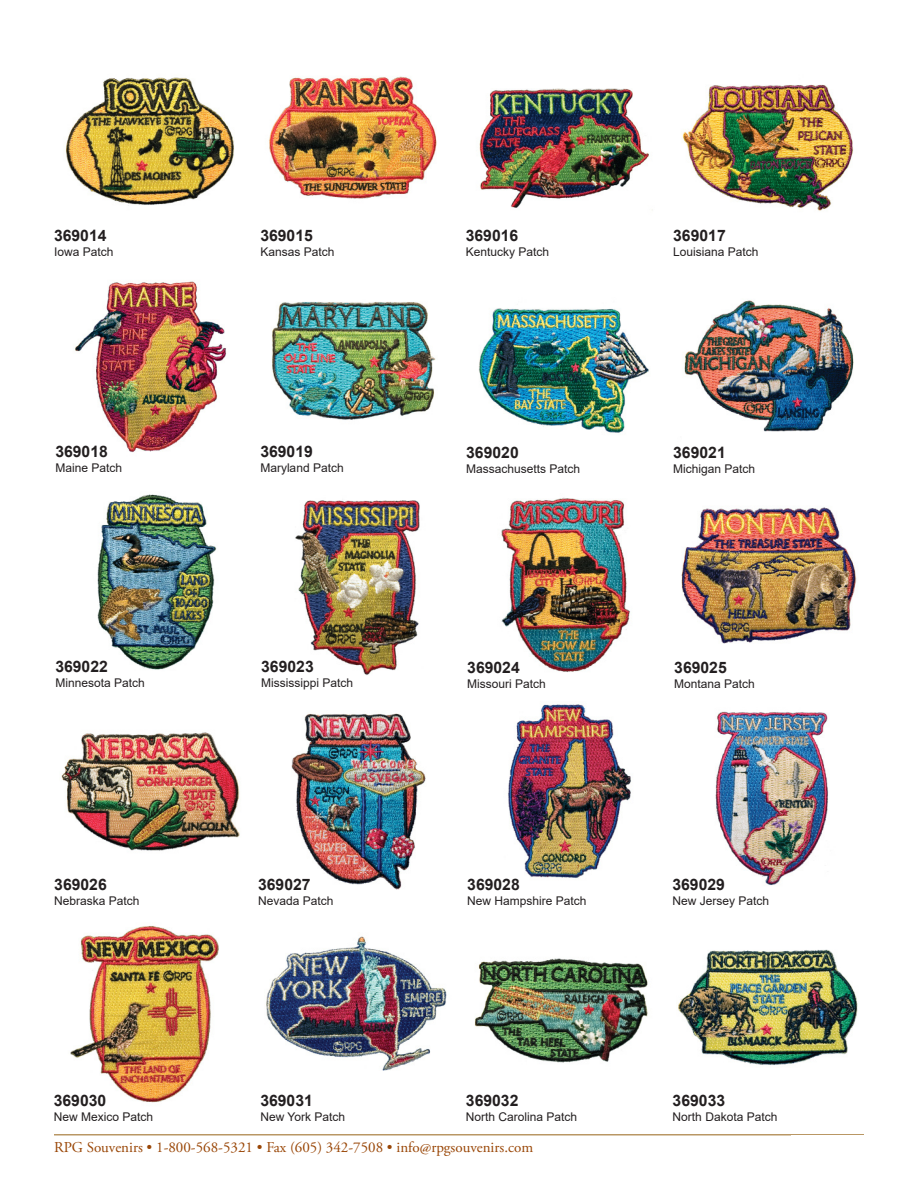
<style>
.page{position:relative;width:918px;height:1188px;background:#fff}
.page>*{position:absolute;margin:0;border:0;box-sizing:border-box;transform-origin:0 0}
.Item_Caption{font:700 15.75px "Arial";color:#231f20}
.t1{font:15px "Adobe Garamond Pro";color:#994606}
.Item_Caption-2{font:12px "Arial";color:#231f20}
</style>
<div class="page">
<hr style="left:54px;top:1134px;width:810px;height:2px;background:#b99764">
<img style="left:66px;top:77px;width:168px;height:129px">
<img style="left:269px;top:76px;width:168px;height:123px">
<img style="left:479px;top:88px;width:170px;height:120px">
<img style="left:682px;top:84px;width:172px;height:127px">
<img style="left:75px;top:281px;width:152px;height:172px">
<img style="left:272px;top:302px;width:164px;height:118px">
<img style="left:479px;top:308px;width:170px;height:125px">
<img style="left:684px;top:300px;width:170px;height:132px">
<img style="left:97px;top:494px;width:120px;height:176px">
<img style="left:295px;top:500px;width:125px;height:175px">
<img style="left:501px;top:497px;width:129px;height:175px">
<img style="left:681px;top:507px;width:176px;height:137px">
<img style="left:61px;top:732px;width:179px;height:119px">
<img style="left:291px;top:713px;width:135px;height:177px">
<img style="left:508px;top:704px;width:123px;height:174px">
<img style="left:715px;top:711px;width:113px;height:174px">
<img style="left:70px;top:926px;width:149px;height:177px">
<img style="left:266px;top:936px;width:181px;height:135px">
<img style="left:474px;top:958px;width:174px;height:105px">
<img style="left:678px;top:949px;width:180px;height:116px">
<p class="Item_Caption" style="left:54px;top:225px;width:54px">369014</p>
<p class="Item_Caption-2" style="left:54px;top:244px;width:61px">Iowa Patch</p>
<p class="Item_Caption" style="left:260px;top:225px;width:54px">369015</p>
<p class="Item_Caption-2" style="left:260px;top:244px;width:76px">Kansas Patch</p>
<p class="Item_Caption" style="left:466px;top:225px;width:54px">369016</p>
<p class="Item_Caption-2" style="left:466px;top:244px;width:85px">Kentucky Patch</p>
<p class="Item_Caption" style="left:673px;top:225px;width:54px">369017</p>
<p class="Item_Caption-2" style="left:673px;top:244px;width:87px">Louisiana Patch</p>
<p class="Item_Caption" style="left:55px;top:440px;width:54px">369018</p>
<p class="Item_Caption-2" style="left:55px;top:460px;width:68px">Maine Patch</p>
<p class="Item_Caption" style="left:260px;top:440px;width:54px">369019</p>
<p class="Item_Caption-2" style="left:260px;top:460px;width:85px">Maryland Patch</p>
<p class="Item_Caption" style="left:466px;top:441px;width:54px">369020</p>
<p class="Item_Caption-2" style="left:466px;top:460px;width:116px">Massachusetts Patch</p>
<p class="Item_Caption" style="left:673px;top:441px;width:54px">369021</p>
<p class="Item_Caption-2" style="left:673px;top:460px;width:84px">Michigan Patch</p>
<p class="Item_Caption" style="left:55px;top:655px;width:54px">369022</p>
<p class="Item_Caption-2" style="left:55px;top:674px;width:91px">Minnesota Patch</p>
<p class="Item_Caption" style="left:261px;top:655px;width:54px">369023</p>
<p class="Item_Caption-2" style="left:261px;top:674px;width:94px">Mississippi Patch</p>
<p class="Item_Caption" style="left:467px;top:657px;width:54px">369024</p>
<p class="Item_Caption-2" style="left:467px;top:676px;width:80px">Missouri Patch</p>
<p class="Item_Caption" style="left:674px;top:656px;width:54px">369025</p>
<p class="Item_Caption-2" style="left:674px;top:675px;width:82px">Montana Patch</p>
<p class="Item_Caption" style="left:54px;top:873px;width:54px">369026</p>
<p class="Item_Caption-2" style="left:54px;top:892px;width:87px">Nebraska Patch</p>
<p class="Item_Caption" style="left:258px;top:873px;width:54px">369027</p>
<p class="Item_Caption-2" style="left:258px;top:892px;width:77px">Nevada Patch</p>
<p class="Item_Caption" style="left:467px;top:873px;width:54px">369028</p>
<p class="Item_Caption-2" style="left:467px;top:892px;width:121px">New Hampshire Patch</p>
<p class="Item_Caption" style="left:672px;top:873px;width:54px">369029</p>
<p class="Item_Caption-2" style="left:672px;top:892px;width:98px">New Jersey Patch</p>
<p class="Item_Caption" style="left:54px;top:1089px;width:54px">369030</p>
<p class="Item_Caption-2" style="left:54px;top:1108px;width:101px">New Mexico Patch</p>
<p class="Item_Caption" style="left:260px;top:1089px;width:54px">369031</p>
<p class="Item_Caption-2" style="left:260px;top:1108px;width:86px">New York Patch</p>
<p class="Item_Caption" style="left:466px;top:1089px;width:54px">369032</p>
<p class="Item_Caption-2" style="left:466px;top:1108px;width:113px">North Carolina Patch</p>
<p class="Item_Caption" style="left:673px;top:1089px;width:54px">369033</p>
<p class="Item_Caption-2" style="left:673px;top:1108px;width:106px">North Dakota Patch</p>
<p class="t1" style="left:54px;top:1138px;width:481px">RPG Souvenirs • 1-800-568-5321 • Fax (605) 342-7508 • info@rpgsouvenirs.com</p>
</div>
